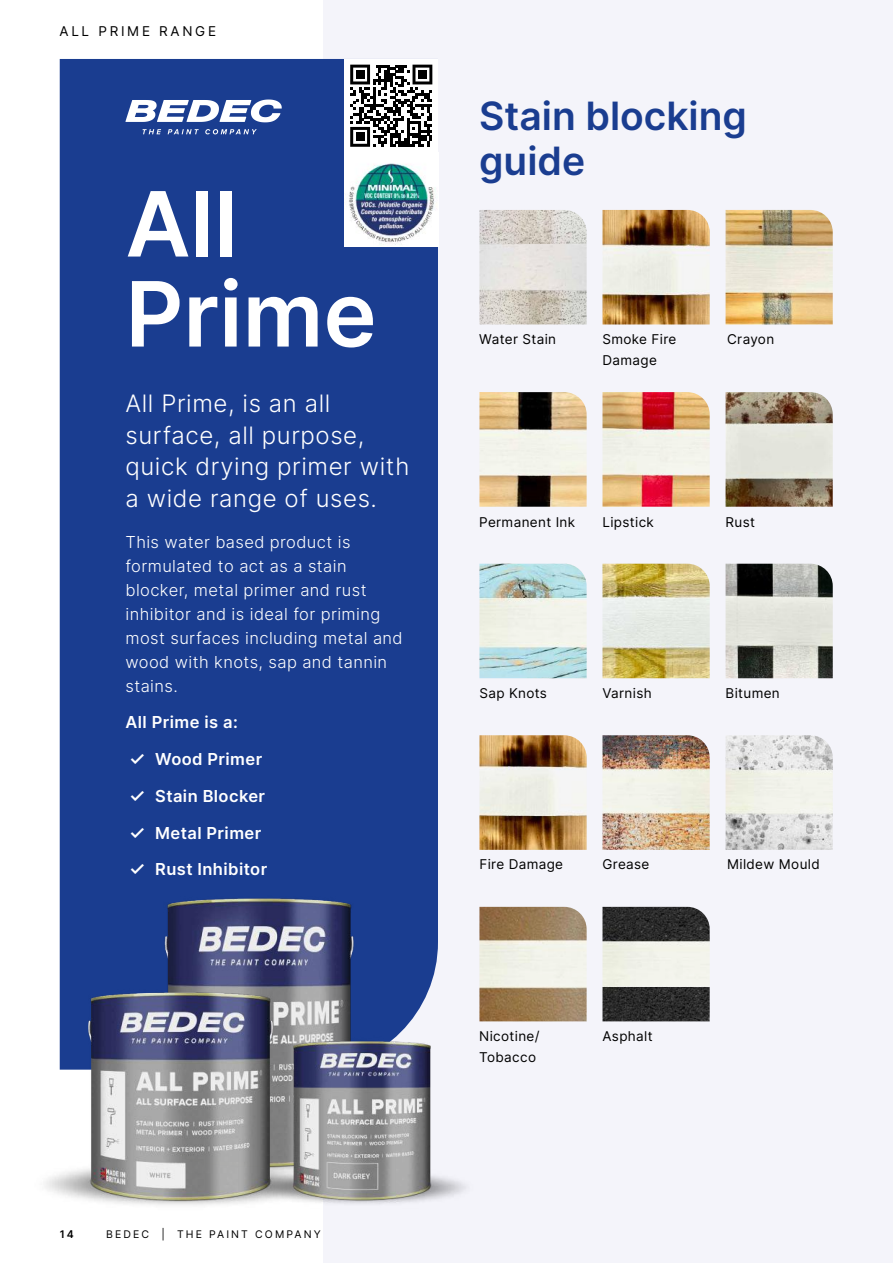
<style>
.page{position:relative;width:893px;height:1263px;background:#fff}
.page>*{position:absolute;margin:0;border:0;box-sizing:border-box;transform-origin:0 0}
.t1{font:600 90px/90px "Inter";color:#fff}
.t2{font:600 39px/45px "Inter";color:#1a3d90}
.t3{font:300 24px/31.5px "Inter";letter-spacing:.025em;color:#fff}
.t4{font:300 16.5px/24px "Inter";letter-spacing:.025em;color:#fff}
.t5{font:600 16.5px "Inter";letter-spacing:.025em;color:#fff}
.t6{font:13.5px/21px "Inter";letter-spacing:.025em;color:#000}
.t7{font:13.5px "Inter";letter-spacing:.2em;color:#000}
.t8{font:10.5px "Inter";letter-spacing:.2em;color:#000}
.t9{font:600 10.5px "Inter";color:#000}
</style>
<div class="page">
<div style="left:323px;top:0;width:570px;height:1263px;background:#f4f4fa"></div>
<div style="left:60px;top:59px;width:378px;height:913px;background:#1a3d90"></div>
<div style="left:345px;top:59px;width:93px;height:93px;background:#fff"></div>
<svg style="left:350px;top:65px;width:82px;height:82px"></svg>
<div style="left:356px;top:70px;width:8px;height:9px;background:#000"></div>
<div style="left:418px;top:70px;width:9px;height:9px;background:#000"></div>
<div style="left:356px;top:133px;width:8px;height:8px;background:#000"></div>
<div style="left:88px;top:862px;width:341px;height:110px;background:#1a3d90"></div>
<img style="left:45px;top:903px;width:303px;height:302px">
<img style="left:235px;top:972px;width:254px;height:233px">
<img style="left:345px;top:153px;width:93px;height:93px">
<img style="left:479px;top:210px;width:108px;height:114px">
<img style="left:602px;top:392px;width:108px;height:115px">
<img style="left:479px;top:564px;width:108px;height:114px">
<img style="left:726px;top:564px;width:107px;height:114px">
<img style="left:602px;top:564px;width:108px;height:114px">
<img style="left:479px;top:735px;width:108px;height:115px">
<img style="left:602px;top:735px;width:108px;height:115px">
<img style="left:726px;top:735px;width:107px;height:115px">
<img style="left:602px;top:210px;width:108px;height:114px">
<img style="left:726px;top:210px;width:107px;height:114px">
<img style="left:479px;top:392px;width:108px;height:115px">
<img style="left:726px;top:392px;width:107px;height:115px">
<svg style="left:125px;top:100px;width:157px;height:22px"></svg>
<svg style="left:142px;top:129px;width:19px;height:5px"></svg>
<svg style="left:168px;top:129px;width:31px;height:5px"></svg>
<svg style="left:205px;top:129px;width:52px;height:5px"></svg>
<img style="left:479px;top:907px;width:108px;height:114px">
<img style="left:602px;top:907px;width:108px;height:114px">
<svg style="left:131px;top:754px;width:13px;height:10px"></svg>
<svg style="left:150px;top:771px;width:24px;height:1px"></svg>
<svg style="left:131px;top:790px;width:13px;height:11px"></svg>
<svg style="left:150px;top:808px;width:24px;height:1px"></svg>
<svg style="left:131px;top:827px;width:13px;height:11px"></svg>
<svg style="left:150px;top:845px;width:24px;height:1px"></svg>
<svg style="left:131px;top:864px;width:13px;height:10px"></svg>
<svg style="left:150px;top:881px;width:24px;height:1px"></svg>
<p class="t7" style="left:60px;top:22px;width:158px">ALL PRIME RANGE</p>
<h1 class="t1" style="left:125px;top:177px;width:253px">All<br>Prime</h1>
<h3 class="t3" style="left:125px;top:387px;width:285px">All Prime, is an all surface, all purpose, quick drying primer with a wide range of uses.</h3>
<p class="t4" style="left:125px;top:529px;width:279px">This water based product is formulated to act as a stain blocker, metal primer and rust inhibitor and is ideal for priming most surfaces including metal and wood with knots, sap and tannin stains.</p>
<p class="t5" style="left:125px;top:710px;width:114px">All Prime is a:</p>
<p class="t5" style="left:125px;top:747px;width:138px">□■ Wood Primer</p>
<p class="t5" style="left:125px;top:784px;width:141px">□■ Stain Blocker</p>
<p class="t5" style="left:125px;top:821px;width:137px">□■ Metal Primer</p>
<p class="t5" style="left:125px;top:857px;width:143px">□■ Rust Inhibitor</p>
<p class="t9" style="left:60px;top:1227px;width:16px">14</p>
<p class="t8" style="left:106px;top:1227px;width:216px">BEDEC | THE PAINT COMPANY</p>
<h2 class="t2" style="left:479px;top:93px;width:269px">Stain blocking guide</h2>
<p class="t6" style="left:479px;top:328px;width:78px">Water Stain</p>
<p class="t6" style="left:602px;top:328px;width:75px">Smoke Fire<br>Damage</p>
<p class="t6" style="left:727px;top:328px;width:49px">Crayon</p>
<p class="t6" style="left:479px;top:512px;width:97px">Permanent Ink</p>
<p class="t6" style="left:602px;top:512px;width:53px">Lipstick</p>
<p class="t6" style="left:726px;top:512px;width:31px">Rust</p>
<p class="t6" style="left:479px;top:682px;width:69px">Sap Knots</p>
<p class="t6" style="left:602px;top:682px;width:51px">Varnish</p>
<p class="t6" style="left:726px;top:682px;width:56px">Bitumen</p>
<p class="t6" style="left:479px;top:853px;width:85px">Fire Damage</p>
<p class="t6" style="left:602px;top:853px;width:48px">Grease</p>
<p class="t6" style="left:479px;top:1025px;width:62px">Nicotine/<br>Tobacco</p>
<p class="t6" style="left:602px;top:1025px;width:52px">Asphalt</p>
<p class="t6" style="left:727px;top:853px;width:94px">Mildew Mould</p>
</div>
